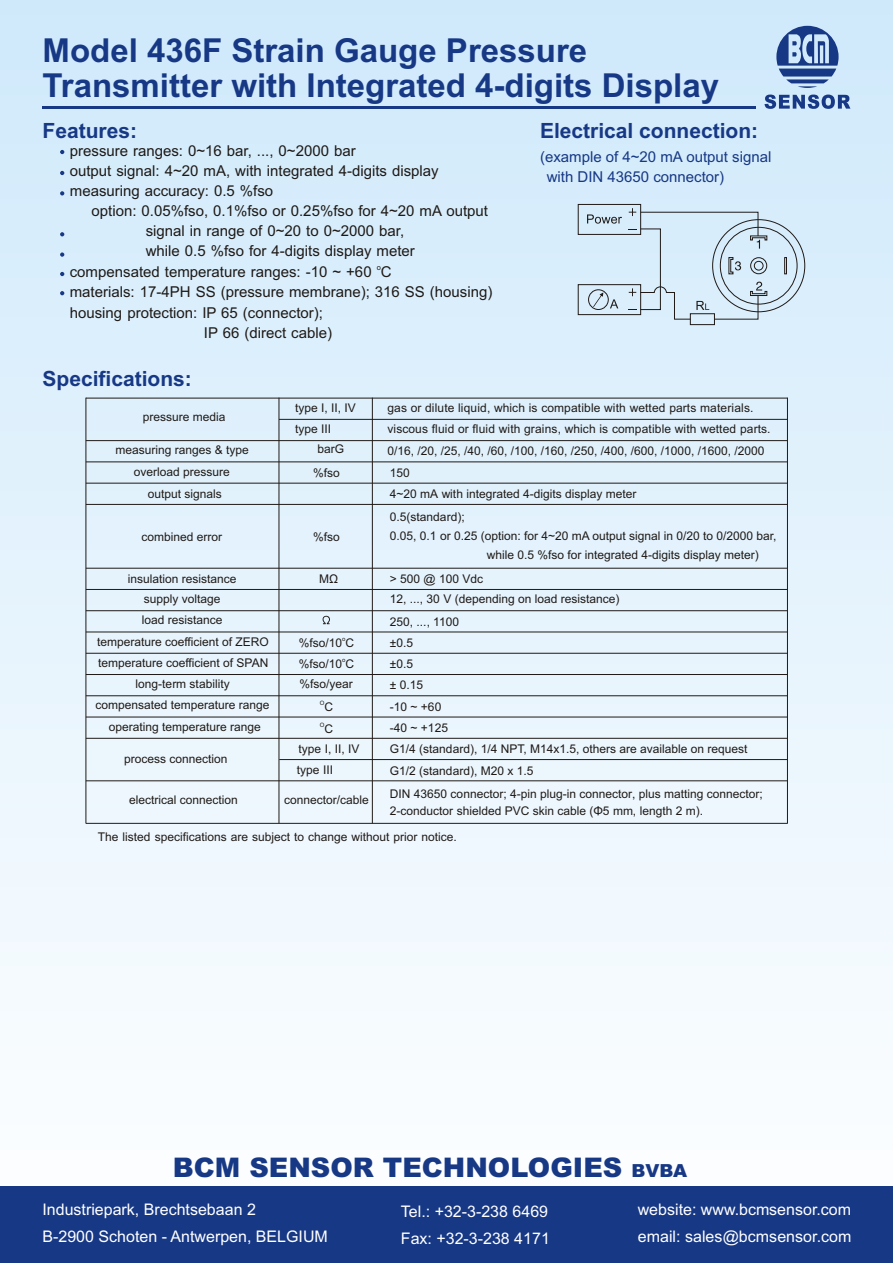
<style>
.page{position:relative;width:893px;height:1263px;background:#fff}
.page>*{position:absolute;margin:0;border:0;box-sizing:border-box;transform-origin:0 0}
.t1{font:700 33px/34.7px "Arial";color:#173885}
.t2{font:900 27px "Arial";color:#173885}
.t3{font:700 21px "Arial";color:#173885}
.t4{font:16.05px/26.8px "Arial";color:#fff}
.t5{font:15px "Arial";color:#1f1a17}
.t6{font:15px/20.1px "Arial";color:#173885}
.t7{font:12px/21.3px "Arial";color:#1f1a17}
.t8{font:12px "Arial Unicode MS";color:#1f1a17}
.t9{font:7.5px "Arial";color:#1f1a17}
.t10{font:6px "Arial";color:#1f1a17}
.s1{font-size:18px}
</style>
<div class="page">
<div style="left:0;top:0;width:893px;height:1263px;background:linear-gradient(to bottom,#cee8fa,#fefefe)"></div>
<div style="left:0;top:1186px;width:893px;height:77px;background:#173885"></div>
<hr style="left:43px;top:106px;width:713px;height:3px;background:#173885">
<svg style="left:764px;top:26px;width:86px;height:83px;background:#8eaad0"></svg>
<svg style="left:60px;top:150px;width:4px;height:4px"></svg>
<svg style="left:60px;top:272px;width:4px;height:4px"></svg>
<svg style="left:60px;top:191px;width:4px;height:4px"></svg>
<svg style="left:60px;top:291px;width:4px;height:4px"></svg>
<svg style="left:60px;top:232px;width:4px;height:4px"></svg>
<svg style="left:60px;top:252px;width:4px;height:5px"></svg>
<svg style="left:60px;top:171px;width:4px;height:4px"></svg>
<div style="left:754px;top:261px;width:9px;height:9px;border:1px solid #1f1a17;border-radius:50%"></div>
<div style="left:750px;top:257px;width:17px;height:17px;border:1px solid #1f1a17;border-radius:50%"></div>
<div style="left:784px;top:257px;width:3px;height:17px;border:1px solid #1f1a17"></div>
<svg style="left:728px;top:257px;width:13px;height:18px"></svg>
<div style="left:578px;top:204px;width:63px;height:31px;border:1px solid #1f1a17"></div>
<svg style="left:587px;top:214px;width:35px;height:10px"></svg>
<svg style="left:610px;top:299px;width:8px;height:9px"></svg>
<div style="left:578px;top:284px;width:63px;height:31px;border:1px solid #1f1a17"></div>
<div style="left:588px;top:289px;width:21px;height:21px;border:1px solid #1f1a17;border-radius:50%"></div>
<svg style="left:593px;top:292px;width:10px;height:15px"></svg>
<div style="left:640px;top:229px;width:21px;height:81px;border:1px solid #1f1a17"></div>
<svg style="left:628px;top:208px;width:140px;height:41px;background:#caddeb"></svg>
<svg style="left:628px;top:282px;width:140px;height:38px;background:#c8d9e6"></svg>
<div style="left:690px;top:313px;width:25px;height:12px;border:1px solid #1f1a17"></div>
<hr style="left:279px;top:398px;width:1px;height:425px;background:#1f1a17">
<hr style="left:372px;top:398px;width:1px;height:425px;background:#1f1a17">
<hr style="left:86px;top:398px;width:1px;height:425px;background:#1f1a17">
<hr style="left:787px;top:398px;width:1px;height:425px;background:#1f1a17">
<hr style="left:86px;top:461px;width:701px;height:1px;background:#1f1a17">
<hr style="left:86px;top:440px;width:701px;height:1px;background:#1f1a17">
<hr style="left:279px;top:419px;width:508px;height:1px;background:#1f1a17">
<hr style="left:86px;top:398px;width:701px;height:1px;background:#1f1a17">
<hr style="left:86px;top:483px;width:701px;height:1px;background:#1f1a17">
<hr style="left:86px;top:568px;width:701px;height:1px;background:#1f1a17">
<hr style="left:86px;top:504px;width:701px;height:1px;background:#1f1a17">
<hr style="left:86px;top:589px;width:701px;height:1px;background:#1f1a17">
<hr style="left:86px;top:610px;width:701px;height:1px;background:#1f1a17">
<hr style="left:86px;top:632px;width:701px;height:1px;background:#1f1a17">
<hr style="left:86px;top:653px;width:701px;height:1px;background:#1f1a17">
<hr style="left:86px;top:674px;width:701px;height:1px;background:#1f1a17">
<hr style="left:86px;top:717px;width:701px;height:1px;background:#1f1a17">
<hr style="left:86px;top:695px;width:701px;height:1px;background:#1f1a17">
<hr style="left:86px;top:738px;width:701px;height:1px;background:#1f1a17">
<hr style="left:279px;top:759px;width:508px;height:1px;background:#1f1a17">
<hr style="left:86px;top:780px;width:701px;height:1px;background:#1f1a17">
<hr style="left:86px;top:823px;width:701px;height:1px;background:#1f1a17">
<svg style="left:323px;top:616px;width:7px;height:8px"></svg>
<h1 class="t1" style="left:43px;top:36px;width:678px">Model 436F Strain Gauge Pressure<br>Transmitter with Integrated 4-digits Display</h1>
<h3 class="t3" style="left:43px;top:122px;width:96px">Features:</h3>
<p class="t5" style="left:70px;top:145px;width:287px">pressure ranges: 0~16 bar, ..., 0~2000 bar</p>
<p class="t5" style="left:70px;top:185px;width:205px">measuring accuracy: 0.5 %fso</p>
<p class="t5" style="left:92px;top:205px;width:398px">option: 0.05%fso, 0.1%fso or 0.25%fso for 4~20 mA output</p>
<p class="t5" style="left:146px;top:225px;width:260px">signal in range of 0~20 to 0~2000 bar,</p>
<p class="t5" style="left:146px;top:245px;width:271px">while 0.5 %fso for 4-digits display meter</p>
<p class="t9" style="left:377px;top:264px;width:6px">o</p>
<p class="t5" style="left:70px;top:266px;width:323px">compensated temperature ranges: -10 ~ +60 C</p>
<p class="t5" style="left:70px;top:286px;width:424px">materials: 17-4PH SS (pressure membrane); 316 SS (housing)</p>
<p class="t5" style="left:70px;top:307px;width:255px">housing protection: IP 65 (connector);</p>
<p class="t5" style="left:204px;top:327px;width:130px">IP 66 (direct cable)</p>
<h3 class="t3" style="left:540px;top:122px;width:220px">Electrical connection:</h3>
<p class="t6" style="left:547px;top:148px;width:226px;text-indent:-7px">(example of 4~20 mA output signal with DIN 43650 connector)</p>
<p class="t5" style="left:70px;top:165px;width:370px">output signal: 4~20 mA, with integrated 4-digits display</p>
<h3 class="t3" style="left:43px;top:370px;width:151px">Specifications:</h3>
<p class="t7" style="left:143px;top:407px;width:84px">pressure media</p>
<p class="t7" style="left:387px;top:398px;width:385px">gas or dilute liquid, which is compatible with wetted parts materials. viscous fluid or fluid with grains, which is compatible with wetted parts.</p>
<p class="t7" style="left:295px;top:398px;width:62px">type I, II, IV type III</p>
<p class="t7" style="left:115px;top:441px;width:135px">measuring ranges &amp; type</p>
<p class="t7" style="left:318px;top:440px;width:28px">barG</p>
<p class="t7" style="left:134px;top:462px;width:98px;line-height:21.8px;text-align:center">overload pressure output signals</p>
<p class="t7" style="left:141px;top:527px;width:82px">combined error</p>
<p class="t7" style="left:313px;top:527px;width:28px">%fso</p>
<p class="t7" style="left:128px;top:570px;width:110px;line-height:19.6px;text-align:center">insulation resistance supply voltage</p>
<p class="t10" style="left:342px;top:637px;width:5px">o</p>
<p class="t7" style="left:299px;top:633px;width:57px">%fso/10 C</p>
<p class="t7" style="left:98px;top:653px;width:172px">temperature coefficient of SPAN</p>
<p class="t7" style="left:299px;top:674px;width:55px">%fso/year</p>
<p class="t7" style="left:95px;top:696px;width:176px">compensated temperature range</p>
<p class="t7" style="left:313px;top:463px;width:28px">%fso</p>
<p class="t8" style="left:319px;top:574px;width:21px">MΩ</p>
<p class="t7" style="left:142px;top:610px;width:82px">load resistance</p>
<p class="t7" style="left:97px;top:632px;width:173px">temperature coefficient of ZERO</p>
<p class="t10" style="left:342px;top:658px;width:5px">o</p>
<p class="t7" style="left:299px;top:654px;width:57px">%fso/10 C</p>
<p class="t10" style="left:320px;top:701px;width:6px">O</p>
<p class="t7" style="left:324px;top:698px;width:10px">C</p>
<p class="t10" style="left:320px;top:722px;width:6px">O</p>
<p class="t7" style="left:324px;top:719px;width:10px">C</p>
<p class="t7" style="left:136px;top:674px;width:96px">long-term stability</p>
<p class="t7" style="left:109px;top:717px;width:154px">operating temperature range</p>
<p class="t7" style="left:387px;top:441px;width:378px">0/16, /20, /25, /40, /60, /100, /160, /250, /400, /600, /1000, /1600, /2000</p>
<p class="t7" style="left:390px;top:463px;width:22px">150</p>
<p class="t7" style="left:390px;top:483px;width:248px;line-height:23.4px">4~20 mA with integrated 4-digits display meter<br>0.5(standard);</p>
<p class="t7" style="left:487px;top:527px;width:291px;line-height:18.8px;text-indent:-97px">0.05, 0.1 or 0.25 (option: for 4~20 mA output signal in 0/20 to 0/2000 bar, while 0.5 %fso for integrated 4-digits display meter)</p>
<p class="t7" style="left:390px;top:569px;width:95px">&gt; 500 @ 100 Vdc</p>
<p class="t7" style="left:390px;top:589px;width:231px">12, ..., 30 V (depending on load resistance)</p>
<p class="t7" style="left:390px;top:633px;width:60px">±0.5<br>±0.5<br>± 0.15<br>-10 ~ +60 -40 ~ +125</p>
<p class="t7" style="left:390px;top:612px;width:71px">250, ..., 1100</p>
<p class="t7" style="left:124px;top:749px;width:105px">process connection</p>
<p class="t7" style="left:390px;top:739px;width:359px;line-height:22px">G1/4 (standard), 1/4 NPT, M14x1.5, others are available on request<br>G1/2 (standard), M20 x 1.5</p>
<p class="t7" style="left:297px;top:739px;width:64px">type I, II, IV type III</p>
<p class="t7" style="left:129px;top:790px;width:110px">electrical connection</p>
<p class="t7" style="left:284px;top:790px;width:86px">connector/cable</p>
<p class="t7" style="left:390px;top:787px;width:374px;line-height:16px">DIN 43650 connector; 4-pin plug-in connector, plus matting connector;<br>2-conductor shielded PVC skin cable (Φ5 mm, length 2 m).</p>
<p class="t7" style="left:98px;top:827px;width:360px">The listed specifications are subject to change without prior notice.</p>
<h2 class="t2" style="left:173px;top:1157px;width:516px">BCM SENSOR TECHNOLOGIES <span class="s1">BVBA</span></h2>
<h3 class="t4" style="left:43px;top:1198px;width:287px">Industriepark, Brechtsebaan 2<br>B-2900 Schoten - Antwerpen, BELGIUM</h3>
<h3 class="t4" style="left:401px;top:1199px;width:150px">Tel.: +32-3-238 6469<br>Fax: +32-3-238 4171</h3>
<h3 class="t4" style="left:638px;top:1198px;width:215px">website: www.bcmsensor.com email: sales@bcmsensor.com</h3>
</div>
